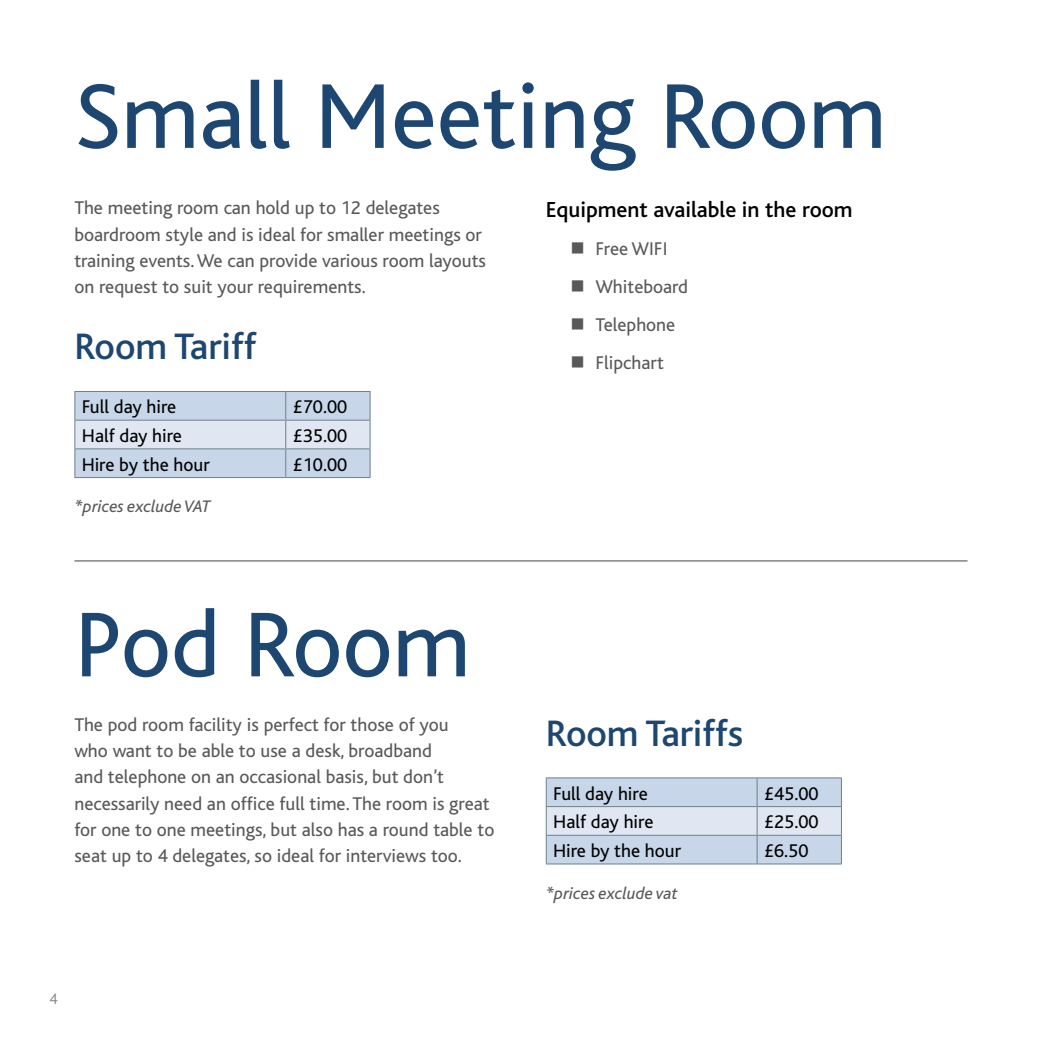
<style>
.page{position:relative;width:1042px;height:1042px;background:#fff}
.page>*{position:absolute;margin:0;border:0;box-sizing:border-box;transform-origin:0 0}
.t1{font:96.25px "Bliss";color:#1d4670}
.t2{font:500 38.5px "Bliss";color:#1d4670}
.t3{font:500 22.75px "Bliss";color:#000}
.t4{font:19.25px/26.2px "Bliss";color:#58595b}
.t5{font:19.25px "Bliss";color:#000}
.t6{font:italic 17.5px "Bliss";color:#58595b}
.t7{font:300 15.75px "Bliss";color:#808285}
</style>
<div class="page">
<hr style="left:546px;top:777px;width:211px;height:1px;background:#6c8387">
<hr style="left:757px;top:777px;width:85px;height:1px;background:#6c8387">
<svg style="left:546px;top:778px;width:296px;height:86px"></svg>
<hr style="left:757px;top:835px;width:85px;height:1px;background:#6c8387">
<hr style="left:74px;top:477px;width:212px;height:1px;background:#6c8387">
<svg style="left:74px;top:391px;width:297px;height:86px"></svg>
<hr style="left:286px;top:477px;width:84px;height:1px;background:#6c8387">
<hr style="left:74px;top:560px;width:893px;height:2px;background:#939598">
<h1 class="t1" style="left:74px;top:66px;width:813px">Small Meeting Room</h1>
<p class="t4" style="left:74px;top:195px;width:413px">The meeting room can hold up to 12 delegates boardroom style and is ideal for smaller meetings or training events. We can provide various room layouts on request to suit your requirements.</p>
<h2 class="t2" style="left:74px;top:326px;width:184px">Room Tariff</h2>
<p class="t5" style="left:82px;top:397px;width:96px">Full day hire</p>
<p class="t5" style="left:293px;top:397px;width:56px">£70.00</p>
<p class="t5" style="left:82px;top:425px;width:102px">Half day hire</p>
<p class="t5" style="left:293px;top:425px;width:56px">£35.00</p>
<p class="t5" style="left:82px;top:454px;width:129px">Hire by the hour</p>
<p class="t5" style="left:293px;top:454px;width:56px">£10.00</p>
<p class="t6" style="left:74px;top:497px;width:138px">*prices exclude VAT</p>
<p class="t3" style="left:546px;top:198px;width:308px">Equipment available in the room</p>
<p class="t4" style="left:595px;top:230px;width:94px;line-height:38px">Free WIFI<br>Whiteboard<br>Telephone<br>Flipchart</p>
<h1 class="t1" style="left:74px;top:594px;width:398px">Pod Room</h1>
<p class="t4" style="left:74px;top:712px;width:421px">The pod room facility is perfect for those of you<br>who want to be able to use a desk, broadband<br>and telephone on an occasional basis, but don’t necessarily need an office full time. The room is great for one to one meetings, but also has a round table to seat up to 4 delegates, so ideal for interviews too.</p>
<h2 class="t2" style="left:546px;top:713px;width:199px">Room Tariffs</h2>
<p class="t5" style="left:553px;top:783px;width:96px">Full day hire</p>
<p class="t5" style="left:764px;top:783px;width:56px">£45.00</p>
<p class="t5" style="left:553px;top:812px;width:102px">Half day hire</p>
<p class="t5" style="left:764px;top:812px;width:56px">£25.00</p>
<p class="t5" style="left:553px;top:840px;width:129px">Hire by the hour</p>
<p class="t5" style="left:764px;top:840px;width:46px">£6.50</p>
<p class="t6" style="left:546px;top:884px;width:133px">*prices exclude vat</p>
<p class="t7" style="left:50px;top:991px;width:10px">4</p>
</div>
